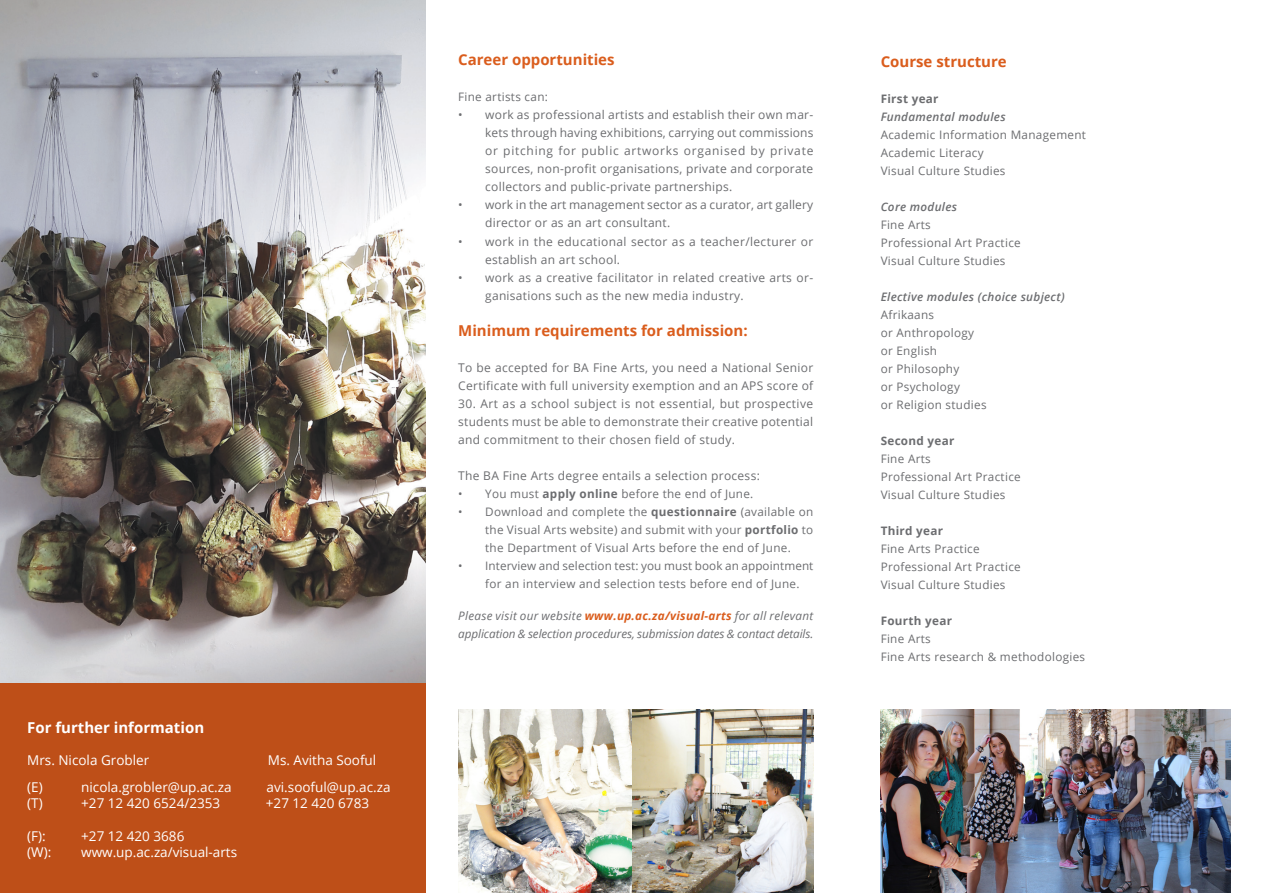
<style>
.page{position:relative;width:1263px;height:893px;background:#fff}
.page>*{position:absolute;margin:0;border:0;box-sizing:border-box;transform-origin:0 0}
.headings{font:700 15px "Open Sans";color:#da5d1d}
.t1{font:700 15px "Open Sans";color:#fff}
.t2{font:13.5px "Open Sans";color:#fff}
.body{font:12px/18px "Open Sans";letter-spacing:.025em;color:#6c6d70}
.body-2{font:11.7px/18px "Open Sans";letter-spacing:.025em;color:#6c6d70;text-align:justify}
.body-3{font:italic 11.7px "Open Sans";letter-spacing:-.005em;color:#6c6d70}
.body-4{font:italic 11.7px "Open Sans";letter-spacing:.025em;color:#6c6d70}
.body-5{font:italic 600 11.7px "Open Sans";letter-spacing:.025em;color:#6c6d70}
.body-6{font:700 11.7px "Open Sans";letter-spacing:.025em;color:#6c6d70}
.s1{font-weight:700}
.s2{font-weight:700;color:#da5d1d}
</style>
<div class="page">
<img style="left:881px;top:709px;width:349px;height:184px">
<div style="left:0;top:683px;width:425px;height:210px;background:#be4f18"></div>
<img style="left:458px;top:709px;width:355px;height:184px">
<img style="left:0;top:0;width:425px;height:683px">
<p class="t1" style="left:27px;top:717px;width:178px">For further information</p>
<p class="t2" style="left:27px;top:751px;width:124px">Mrs. Nicola Grobler</p>
<p class="t2" style="left:268px;top:751px;width:110px">Ms. Avitha Sooful</p>
<p class="t2" style="left:27px;top:778px;width:17px">(E)</p>
<p class="t2" style="left:81px;top:778px;width:152px">nicola.grobler@up.ac.za</p>
<p class="t2" style="left:267px;top:778px;width:125px">avi.sooful@up.ac.za</p>
<p class="t2" style="left:27px;top:794px;width:17px">(T)</p>
<p class="t2" style="left:81px;top:794px;width:141px">+27 12 420 6524/2353</p>
<p class="t2" style="left:266px;top:794px;width:105px">+27 12 420 6783</p>
<p class="t2" style="left:27px;top:826px;width:20px">(F):</p>
<p class="t2" style="left:81px;top:826px;width:105px">+27 12 420 3686</p>
<p class="t2" style="left:27px;top:843px;width:26px">(W):</p>
<p class="t2" style="left:81px;top:843px;width:157px">www.up.ac.za/visual-arts</p>
<p class="headings" style="left:458px;top:49px;width:158px">Career opportunities</p>
<p class="body-2" style="left:458px;top:88px;width:91px">Fine artists can:</p>
<p class="body" style="left:485px;top:106px;width:330px;text-align:justify;text-indent:-27px">• work as professional artists and establish their own mar&shy;kets through having exhibitions, carrying out commissions or pitching for public artworks organised by private sources, non-profit organisations, private and corporate collectors and public-private partnerships.</p>
<p class="body" style="left:485px;top:196px;width:329px;text-indent:-27px">• work in the art management sector as a curator, art gallery director or as an art consultant.</p>
<p class="body" style="left:485px;top:232px;width:330px;text-indent:-27px">• work in the educational sector as a teacher/lecturer or establish an art school.</p>
<p class="body" style="left:485px;top:268px;width:330px;text-indent:-27px">• work as a creative facilitator in related creative arts or&shy;ganisations such as the new media industry.</p>
<p class="headings" style="left:458px;top:319px;width:291px">Minimum requirements for admission:</p>
<p class="body" style="left:458px;top:358px;width:357px">To be accepted for BA Fine Arts, you need a National Senior<br>Certificate with full university exemption and an APS score of</p>
<p class="body" style="left:458px;top:394px;width:356px;text-align:justify">30. Art as a school subject is not essential, but prospective students must be able to demonstrate their creative potential and commitment to their chosen field of study.</p>
<p class="body" style="left:458px;top:466px;width:303px">The BA Fine Arts degree entails a selection process:</p>
<p class="body-2" style="left:458px;top:484px;width:297px">• You must <span class="s1">apply online</span> before the end of June.</p>
<p class="body-2" style="left:485px;top:502px;width:330px;text-indent:-27px">• Download and complete the <span class="s1">questionnaire</span> (available on the Visual Arts website) and submit with your <span class="s1">portfolio</span> to the Department of Visual Arts before the end of June.</p>
<p class="body-2" style="left:485px;top:556px;width:330px;text-indent:-27px">• Interview and selection test: you must book an appointment for an interview and selection tests before end of June.</p>
<p class="body-4" style="left:458px;top:608px;width:357px">Please visit our website <span class="s2">www.up.ac.za/visual-arts</span> for all relevant</p>
<p class="body-3" style="left:458px;top:626px;width:357px">application &amp; selection procedures, submission dates &amp; contact details.</p>
<p class="headings" style="left:881px;top:51px;width:128px">Course structure</p>
<p class="body-6" style="left:881px;top:90px;width:59px">First year</p>
<p class="body-5" style="left:881px;top:108px;width:126px">Fundamental modules</p>
<p class="body-2" style="left:881px;top:125px;width:239px">Academic Information Management AIM</p>
<p class="body-2" style="left:881px;top:143px;width:105px">Academic Literacy</p>
<p class="body-2" style="left:881px;top:161px;width:126px">Visual Culture Studies</p>
<p class="body-5" style="left:881px;top:198px;width:78px">Core modules</p>
<p class="body-2" style="left:881px;top:215px;width:52px">Fine Arts</p>
<p class="body-2" style="left:881px;top:233px;width:142px">Professional Art Practice</p>
<p class="body-2" style="left:881px;top:251px;width:126px">Visual Culture Studies</p>
<p class="body-5" style="left:881px;top:288px;width:185px">Elective modules (choice subject)</p>
<p class="body-2" style="left:881px;top:305px;width:55px">Afrikaans</p>
<p class="body-2" style="left:881px;top:323px;width:95px">or Anthropology</p>
<p class="body-2" style="left:881px;top:341px;width:58px">or English</p>
<p class="body-2" style="left:881px;top:359px;width:80px">or Philosophy</p>
<p class="body-2" style="left:881px;top:377px;width:81px">or Psychology</p>
<p class="body-2" style="left:881px;top:395px;width:107px">or Religion studies</p>
<p class="body-6" style="left:881px;top:432px;width:75px">Second year</p>
<p class="body-2" style="left:881px;top:449px;width:52px">Fine Arts</p>
<p class="body-2" style="left:881px;top:467px;width:142px">Professional Art Practice</p>
<p class="body-2" style="left:881px;top:485px;width:126px">Visual Culture Studies</p>
<p class="body-6" style="left:881px;top:522px;width:64px">Third year</p>
<p class="body-2" style="left:881px;top:539px;width:101px">Fine Arts Practice</p>
<p class="body-2" style="left:881px;top:557px;width:142px">Professional Art Practice</p>
<p class="body-2" style="left:881px;top:575px;width:126px">Visual Culture Studies</p>
<p class="body-6" style="left:881px;top:612px;width:73px">Fourth year</p>
<p class="body-2" style="left:881px;top:629px;width:52px">Fine Arts</p>
<p class="body-2" style="left:881px;top:647px;width:239px">Fine Arts research &amp; methodologies VKK</p>
</div>
